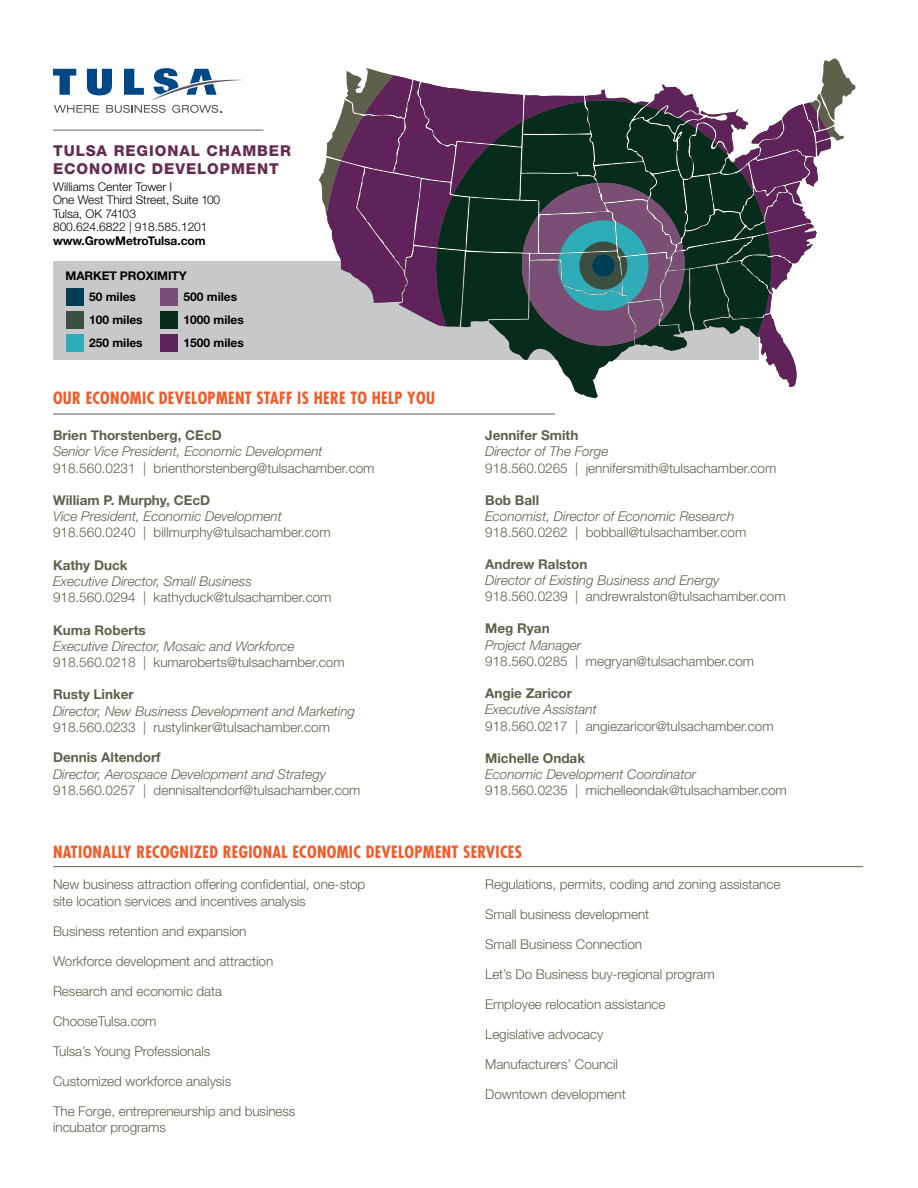
<style>
.page{position:relative;width:918px;height:1188px;background:#fff}
.page>*{position:absolute;margin:0;border:0;box-sizing:border-box;transform-origin:0 0}
.t1{font:700 condensed 16.5px "Futura Std";letter-spacing:.02em;color:#f15a29}
.t2{font:800 15px/18px "Helvetica Neue LT Std";letter-spacing:.06em;color:#652a50}
.t3{font:300 13.5px/16.5px "Helvetica Neue LT Std";letter-spacing:-.005em;color:#5f604b}
.t4{font:italic 300 13.5px "Helvetica Neue LT Std";color:#5f604b}
.t5{font:700 13.5px "Helvetica Neue LT Std";color:#5f604b}
.t6{font:700 12px/23px "Helvetica Neue LT Std";color:#000}
.t7{font:300 12px/13.5px "Helvetica Neue LT Std";letter-spacing:-.005em;color:#000}
</style>
<div class="page">
<div style="left:53px;top:261px;width:706px;height:99px;background:#c7c8ca"></div>
<div style="left:66px;top:288px;width:18px;height:17px;background:#003c54"></div>
<div style="left:66px;top:311px;width:18px;height:17px;background:#3b4e40"></div>
<div style="left:66px;top:334px;width:18px;height:17px;background:#2eadb8"></div>
<div style="left:161px;top:288px;width:17px;height:17px;background:#7b4f75"></div>
<div style="left:161px;top:311px;width:17px;height:17px;background:#072c1b"></div>
<div style="left:161px;top:334px;width:17px;height:17px;background:#5f225b"></div>
<svg style="left:319px;top:58px;width:537px;height:340px"></svg>
<hr style="left:53px;top:414px;width:502px;height:1px;background:#5f604b">
<hr style="left:53px;top:130px;width:210px;height:1px;background:#636466">
<hr style="left:53px;top:866px;width:810px;height:1px;background:#5f604b">
<svg style="left:53px;top:68px;width:189px;height:45px"></svg>
<p class="t2" style="left:53px;top:142px;width:238px">TULSA REGIONAL CHAMBER<br>ECONOMIC DEVELOPMENT</p>
<p class="t7" style="left:53px;top:179px;width:169px">Williams Center Tower I<br>One West Third Street, Suite 100<br>Tulsa, OK 74103<br>800.624.6822 | 918.585.1201</p>
<p class="t6" style="left:53px;top:229px;width:154px">www.GrowMetroTulsa.com</p>
<p class="t6" style="left:66px;top:264px;width:123px">Market Proximity</p>
<p class="t6" style="left:89px;top:285px;width:55px">50 miles<br>100 miles<br>250 miles</p>
<p class="t6" style="left:184px;top:285px;width:62px">500 miles<br>1000 miles<br>1500 miles</p>
<p class="t1" style="left:53px;top:387px;width:219px">OUR ECONOMIC DEVELOPMENT STAFF</p>
<p class="t1" style="left:297px;top:387px;width:26px">IS HERE</p>
<p class="t1" style="left:350px;top:387px;width:86px">TOHELPYOU</p>
<p class="t5" style="left:53px;top:427px;width:170px">Brien Thorstenberg, CEcD</p>
<p class="t4" style="left:53px;top:444px;width:271px">Senior Vice President, Economic Development</p>
<p class="t3" style="left:53px;top:459px;width:323px">918.560.0231 | brienthorstenberg@tulsachamber.com</p>
<p class="t5" style="left:53px;top:492px;width:159px">William P. Murphy, CEcD</p>
<p class="t4" style="left:53px;top:508px;width:230px">Vice President, Economic Development</p>
<p class="t3" style="left:53px;top:524px;width:279px">918.560.0240 | billmurphy@tulsachamber.com</p>
<p class="t5" style="left:53px;top:557px;width:76px">Kathy Duck</p>
<p class="t4" style="left:53px;top:573px;width:200px">Executive Director, Small Business</p>
<p class="t3" style="left:53px;top:589px;width:280px">918.560.0294 | kathyduck@tulsachamber.com</p>
<p class="t5" style="left:53px;top:621px;width:94px">Kuma Roberts</p>
<p class="t4" style="left:53px;top:638px;width:243px">Executive Director, Mosaic and Workforce</p>
<p class="t3" style="left:53px;top:654px;width:293px">918.560.0218 | kumaroberts@tulsachamber.com</p>
<p class="t5" style="left:53px;top:686px;width:82px">Rusty Linker</p>
<p class="t4" style="left:53px;top:703px;width:304px">Director, New Business Development and Marketing</p>
<p class="t3" style="left:53px;top:718px;width:278px">918.560.0233 | rustylinker@tulsachamber.com</p>
<p class="t5" style="left:53px;top:749px;width:109px">Dennis Altendorf</p>
<p class="t4" style="left:53px;top:766px;width:275px">Director, Aerospace Development and Strategy</p>
<p class="t3" style="left:53px;top:781px;width:309px">918.560.0257 | dennisaltendorf@tulsachamber.com</p>
<p class="t5" style="left:485px;top:427px;width:95px">Jennifer Smith</p>
<p class="t4" style="left:485px;top:444px;width:125px">Director of The Forge</p>
<p class="t3" style="left:485px;top:459px;width:293px">918.560.0265 | jennifersmith@tulsachamber.com</p>
<p class="t5" style="left:485px;top:492px;width:55px">Bob Ball</p>
<p class="t4" style="left:485px;top:508px;width:251px">Economist, Director of Economic Research</p>
<p class="t3" style="left:485px;top:524px;width:263px">918.560.0262 | bobball@tulsachamber.com</p>
<p class="t5" style="left:485px;top:555px;width:104px">Andrew Ralston</p>
<p class="t4" style="left:485px;top:572px;width:236px">Director of Existing Business and Energy</p>
<p class="t3" style="left:485px;top:588px;width:302px">918.560.0239 | andrewralston@tulsachamber.com</p>
<p class="t5" style="left:485px;top:620px;width:66px">Meg Ryan</p>
<p class="t4" style="left:485px;top:637px;width:98px">Project Manager</p>
<p class="t3" style="left:485px;top:652px;width:270px">918.560.0285 | megryan@tulsachamber.com</p>
<p class="t5" style="left:485px;top:685px;width:88px">Angie Zaricor</p>
<p class="t4" style="left:485px;top:701px;width:113px">Executive Assistant</p>
<p class="t3" style="left:485px;top:717px;width:290px">918.560.0217 | angiezaricor@tulsachamber.com</p>
<p class="t5" style="left:485px;top:750px;width:102px">Michelle Ondak</p>
<p class="t4" style="left:485px;top:766px;width:213px">Economic Development Coordinator</p>
<p class="t3" style="left:485px;top:782px;width:303px">918.560.0235 | michelleondak@tulsachamber.com</p>
<p class="t1" style="left:53px;top:842px;width:117px">NATIONALLY RECOGNI</p>
<p class="t1" style="left:194px;top:842px;width:329px">ZED REGIONAL ECONOMIC DEVELOPMENT SERVICES</p>
<p class="t3" style="left:53px;top:876px;width:314px">New business attraction offering confidential, one-stop site location services and incentives analysis</p>
<p class="t3" style="left:53px;top:923px;width:195px">Business retention and expansion</p>
<p class="t3" style="left:53px;top:953px;width:222px">Workforce development and attraction</p>
<p class="t3" style="left:53px;top:983px;width:171px">Research and economic data</p>
<p class="t3" style="left:53px;top:1013px;width:105px">ChooseTulsa.com</p>
<p class="t3" style="left:53px;top:1043px;width:159px">Tulsa’s Young Professionals</p>
<p class="t3" style="left:53px;top:1073px;width:180px">Customized workforce analysis</p>
<p class="t3" style="left:53px;top:1103px;width:244px">The Forge, entrepreneurship and business incubator programs</p>
<p class="t3" style="left:485px;top:876px;width:297px">Regulations, permits, coding and zoning assistance</p>
<p class="t3" style="left:485px;top:906px;width:166px">Small business development</p>
<p class="t3" style="left:485px;top:936px;width:158px">Small Business Connection</p>
<p class="t3" style="left:485px;top:966px;width:231px">Let’s Do Business buy-regional program</p>
<p class="t3" style="left:485px;top:996px;width:182px">Employee relocation assistance</p>
<p class="t3" style="left:485px;top:1026px;width:120px">Legislative advocacy</p>
<p class="t3" style="left:485px;top:1056px;width:134px">Manufacturers’ Council</p>
<p class="t3" style="left:485px;top:1086px;width:142px">Downtown development</p>
</div>
